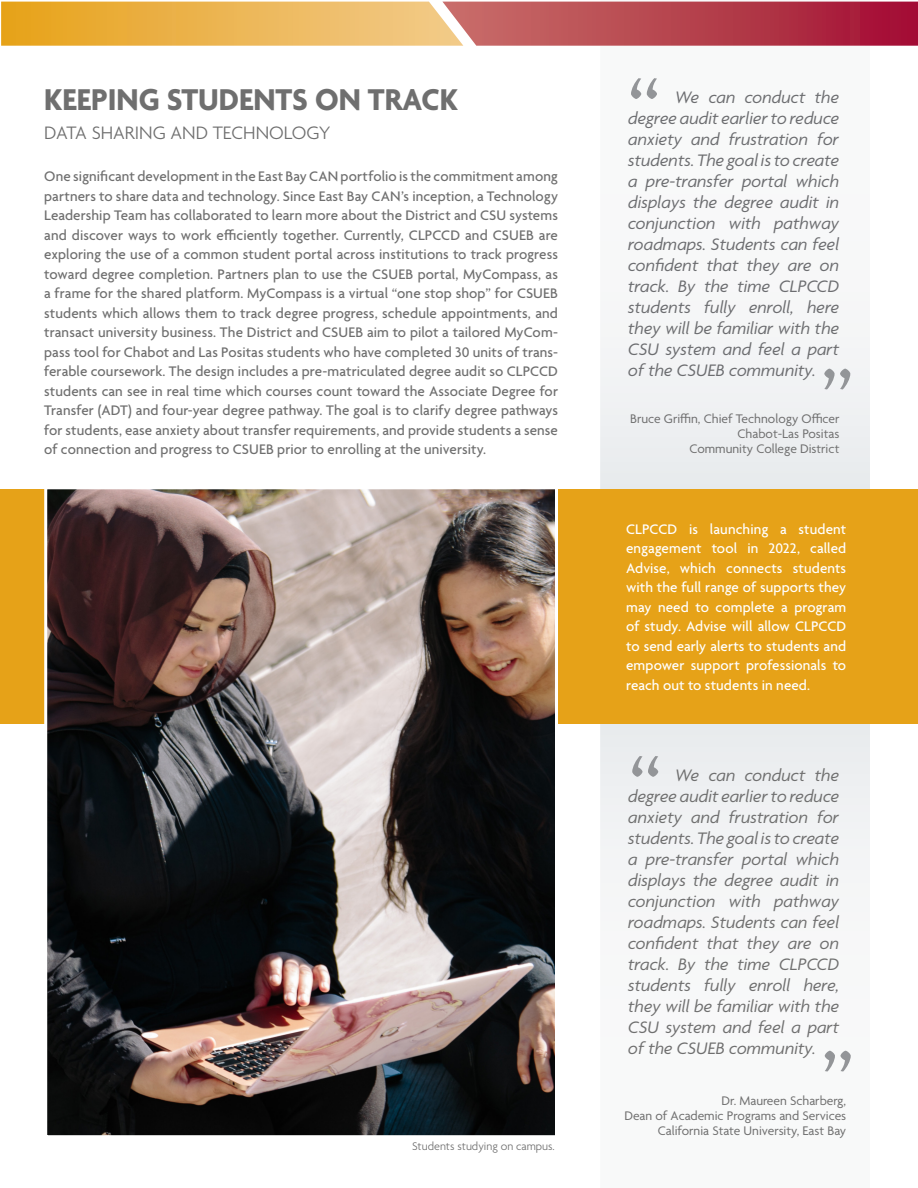
<style>
.page{position:relative;width:918px;height:1188px;background:#fff}
.page>*{position:absolute;margin:0;border:0;box-sizing:border-box;transform-origin:0 0}
.t1{font:96px "Agenda";color:#939598}
.t2{font:700 32.55px "Agenda";color:#6f6f6f}
.t3{font:300 19.5px "Agenda";color:#6f6f6f}
.t4{font:italic 18px/21px "Agenda";color:#6c6d70;text-align:justify}
.t5{font:italic 18px/21px "Agenda";color:#6f6f6f;text-align:justify}
.t6{font:500 15px/19.5px "Agenda";letter-spacing:.005em;color:#6f6f6f;text-align:justify}
.t7{font:500 15px/19.5px "Agenda";letter-spacing:.005em;color:#fff;text-align:justify}
.t8{font:13.5px/15px "Agenda";color:#6f6f6f;text-align:right}
.t9{font:300 12px "Agenda";color:#6f6f6f}
</style>
<div class="page">
<svg style="left:600px;top:1px;width:270px;height:488px"></svg>
<div style="left:600px;top:724px;width:270px;height:159px;background:#eff1f2"></div>
<div style="left:0;top:489px;width:918px;height:235px;background:#e6a218"></div>
<svg style="left:1px;top:2px;width:917px;height:44px"></svg>
<img style="left:48px;top:490px;width:506px;height:644px">
<div style="left:44px;top:486px;width:514px;height:652px;border:3px solid #fff"></div>
<p class="t2" style="left:44px;top:82px;width:416px">KEEPING STUDENTS ON TRACK</p>
<p class="t3" style="left:44px;top:122px;width:288px">DATA SHARING AND TECHNOLOGY</p>
<p class="t6" style="left:44px;top:168px;width:515px">One significant development in the East Bay CAN portfolio is the commitment among partners to share data and technology. Since East Bay CAN’s inception, a Technology Leadership Team has collaborated to learn more about the District and CSU systems and discover ways to work efficiently together. Currently, CLPCCD and CSUEB are exploring the use of a common student portal across institutions to track progress toward degree completion. Partners plan to use the CSUEB portal, MyCompass, as a frame for the shared platform. MyCompass is a virtual “one stop shop” for CSUEB students which allows them to track degree progress, schedule appointments, and transact university business. The District and CSUEB aim to pilot a tailored MyCom&shy;pass tool for Chabot and Las Positas students who have completed 30 units of trans&shy;ferable coursework. The design includes a pre-matriculated degree audit so CLPCCD students can see in real time which courses count toward the Associate Degree for Transfer (ADT) and four-year degree pathway. The goal is to clarify degree pathways for students, ease anxiety about transfer requirements, and provide students a sense of connection and progress to CSUEB prior to enrolling at the university.</p>
<p class="t9" style="left:412px;top:1140px;width:144px">Students studying on campus.</p>
<p class="t1" style="left:627px;top:58px;width:36px">“</p>
<p class="t4" style="left:628px;top:87px;width:213px;text-indent:47px">We can conduct the degree audit earlier to reduce anxiety and frustration for students. The goal is to create a pre-transfer portal which displays the degree audit in conjunction with pathway roadmaps. Students can feel confident that they are on track. By the time CLPCCD students fully enroll, here they will be familiar with the CSU system and feel a part of the CSUEB community.</p>
<p class="t8" style="left:630px;top:412px;width:211px">Bruce Griffin, Chief Technology Officer<br>Chabot-Las Positas<br>Community College District</p>
<p class="t1" style="left:820px;top:349px;width:36px">”</p>
<p class="t7" style="left:626px;top:520px;width:222px">CLPCCD is launching a student engagement tool in 2022, called Advise, which connects students with the full range of supports they may need to complete a program of study. Advise will allow CLPCCD to send early alerts to students and empower support professionals to reach out to students in need.</p>
<p class="t1" style="left:628px;top:736px;width:36px">“</p>
<p class="t5" style="left:628px;top:765px;width:213px;text-indent:47px">We can conduct the degree audit earlier to reduce anxiety and frustration for students. The goal is to create a pre-transfer portal which displays the degree audit in conjunction with pathway roadmaps. Students can feel confident that they are on track. By the time CLPCCD students fully enroll here, they will be familiar with the CSU system and feel a part of the CSUEB community.</p>
<p class="t8" style="left:624px;top:1094px;width:223px">Dr. Maureen Scharberg,<br>Dean of Academic Programs and Services<br>California State University, East Bay</p>
<p class="t1" style="left:821px;top:1031px;width:36px">”</p>
</div>
